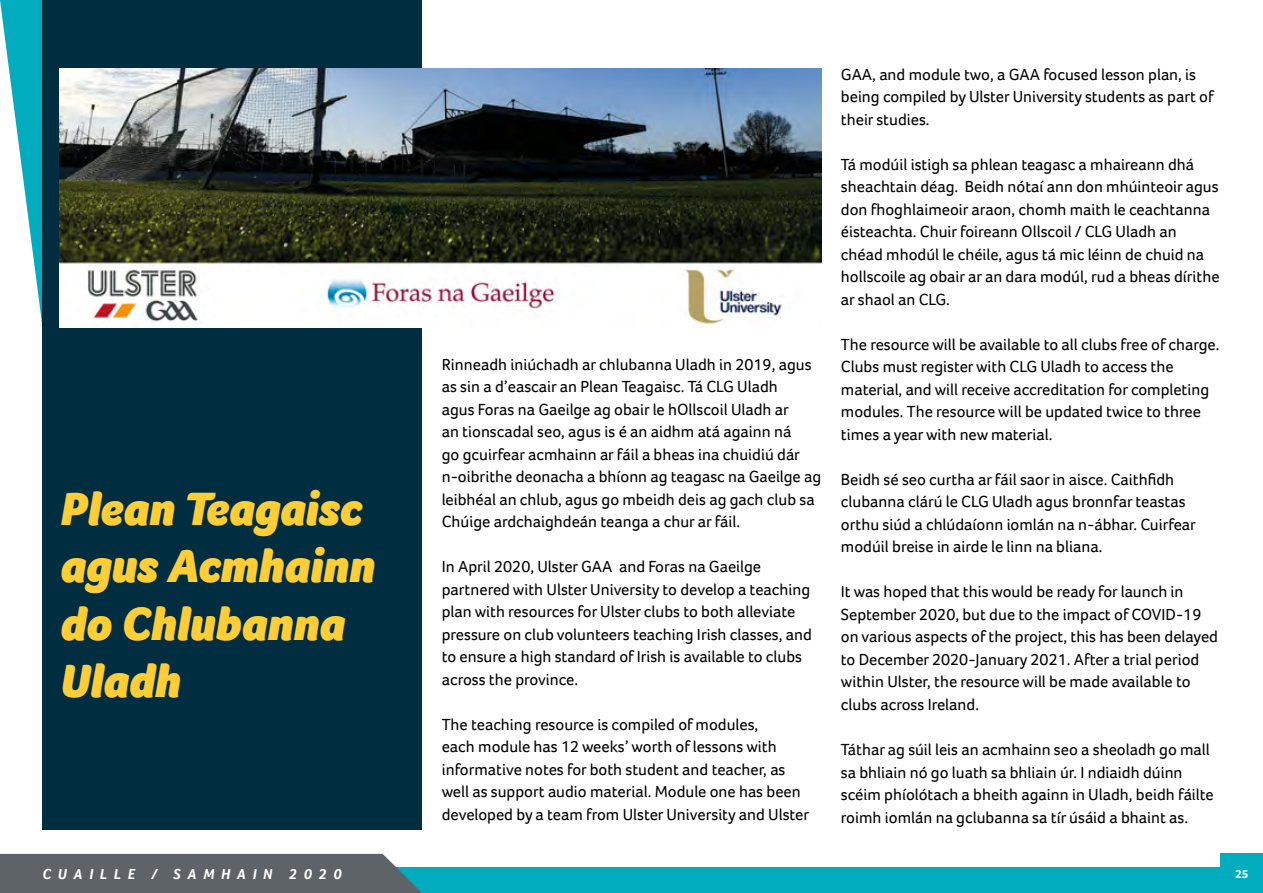
<style>
.page{position:relative;width:1263px;height:893px;background:#fff}
.page>*{position:absolute;margin:0;border:0;box-sizing:border-box;transform-origin:0 0}
.t1{font:italic 900 48px/57.6px "Foco";color:#ffce35}
.t2{font:16.5px/22.5px "Foco";color:#000}
.t3{font:italic 700 15px "Foco";letter-spacing:.45em;color:#fff}
.t4{font:700 12px "Foco";color:#fff}
</style>
<div class="page">
<svg style="left:0;top:0;width:43px;height:327px"></svg>
<div style="left:390px;top:867px;width:873px;height:26px;background:#00acbd"></div>
<div style="left:0;top:854px;width:422px;height:39px;background:#5e6367"></div>
<div style="left:1220px;top:854px;width:43px;height:39px;background:#00acbd"></div>
<div style="left:43px;top:0;width:379px;height:829px;background:#002d3f"></div>
<img style="left:60px;top:68px;width:761px;height:259px">
<h1 class="t1" style="left:60px;top:479px;width:316px">Plean Teagaisc agus Acmhainn do Chlubanna<br>Uladh</h1>
<p class="t2" style="left:442px;top:353px;width:381px">Rinneadh iniúchadh ar chlubanna Uladh in 2019, agus as sin a d’eascair an Plean Teagaisc. Tá CLG Uladh<br>agus Foras na Gaeilge ag obair le hOllscoil Uladh ar<br>an tionscadal seo, agus is é an aidhm atá againn ná<br>go gcuirfear acmhainn ar fáil a bheas ina chuidiú dár n-oibrithe deonacha a bhíonn ag teagasc na Gaeilge ag leibhéal an chlub, agus go mbeidh deis ag gach club sa Chúige ardchaighdeán teanga a chur ar fáil.</p>
<p class="t2" style="left:442px;top:555px;width:372px">In April 2020, Ulster GAA and Foras na Gaeilge partnered with Ulster University to develop a teaching plan with resources for Ulster clubs to both alleviate pressure on club volunteers teaching Irish classes, and to ensure a high standard of Irish is available to clubs across the province.</p>
<p class="t2" style="left:442px;top:713px;width:369px">The teaching resource is compiled of modules,<br>each module has 12 weeks’ worth of lessons with informative notes for both student and teacher, as well as support audio material. Module one has been developed by a team from Ulster University and Ulster</p>
<p class="t2" style="left:841px;top:63px;width:374px">GAA, and module two, a GAA focused lesson plan, is being compiled by Ulster University students as part of their studies.</p>
<p class="t2" style="left:841px;top:153px;width:380px">Tá modúil istigh sa phlean teagasc a mhaireann dhá sheachtain déag. Beidh nótaí ann don mhúinteoir agus don fhoghlaimeoir araon, chomh maith le ceachtanna éisteachta. Chuir foireann Ollscoil / CLG Uladh an chéad mhodúl le chéile, agus tá mic léinn de chuid na hollscoile ag obair ar an dara modúl, rud a bheas dírithe ar shaol an CLG.</p>
<p class="t2" style="left:841px;top:333px;width:380px">The resource will be available to all clubs free of charge.<br>Clubs must register with CLG Uladh to access the material, and will receive accreditation for completing modules. The resource will be updated twice to three times a year with new material.</p>
<p class="t2" style="left:841px;top:468px;width:357px">Beidh sé seo curtha ar fáil saor in aisce. Caithfidh clubanna clárú le CLG Uladh agus bronnfar teastas orthu siúd a chlúdaíonn iomlán na n-ábhar. Cuirfear modúil breise in airde le linn na bliana.</p>
<p class="t2" style="left:841px;top:580px;width:379px">It was hoped that this would be ready for launch in September 2020, but due to the impact of COVID-19 on various aspects of the project, this has been delayed to December 2020-January 2021. After a trial period within Ulster, the resource will be made available to clubs across Ireland.</p>
<p class="t2" style="left:841px;top:738px;width:374px">Táthar ag súil leis an acmhainn seo a sheoladh go mall sa bhliain nó go luath sa bhliain úr. I ndiaidh dúinn scéim phíolótach a bheith againn in Uladh, beidh fáilte roimh iomlán na gclubanna sa tír úsáid a bhaint as.</p>
<p class="t3" style="left:43px;top:864px;width:301px">CUAILLE / SAMHAIN 2020</p>
<p class="t4" style="left:1235px;top:866px;width:15px">25</p>
</div>
